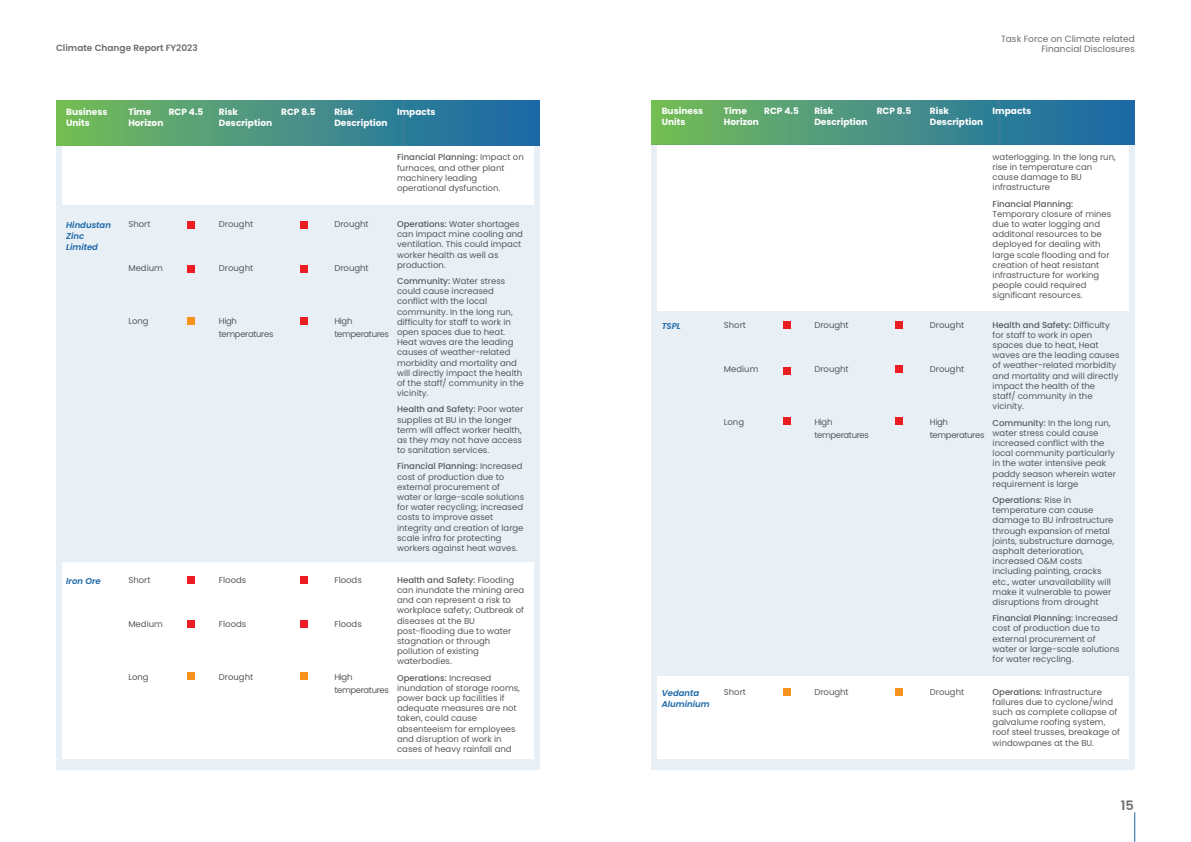
<style>
.page{position:relative;width:1191px;height:842px;background:#fff}
.page>*{position:absolute;margin:0;border:0;box-sizing:border-box;transform-origin:0 0}
.t1{font:600 13px "Poppins";color:#6c6d70}
.t2{font:700 9px/10.8px "Poppins";color:#fff}
.t3{font:9px "Poppins";color:#6c6d70}
.t4{font:600 9px "Poppins";color:#6c6d70}
.t5{font:8.5px/10.2px "Poppins";color:#57585a}
.t6{font:8.5px/13px "Poppins";letter-spacing:-.04em;color:#57585a}
.t7{font:italic 600 8.5px/11px "Poppins";color:#1b67a7}
.t8{font:500 8.5px "Poppins";color:#57585a}
.s1{font-weight:500}
</style>
<div class="page">
<div style="left:56px;top:145px;width:483px;height:625px;background:#e8f0f6"></div>
<div style="left:62px;top:144px;width:471px;height:61px;background:#fff"></div>
<div style="left:62px;top:563px;width:471px;height:196px;background:#fff"></div>
<hr style="left:1134px;top:812px;width:1px;height:30px;background:#1b67a7">
<div style="left:56px;top:101px;width:483px;height:44px;background:linear-gradient(to right,#76bc5b,#1665ad)"></div>
<div style="left:187px;top:221px;width:8px;height:7px;background:#ee1d23"></div>
<div style="left:187px;top:265px;width:8px;height:7px;background:#ee1d23"></div>
<div style="left:187px;top:317px;width:8px;height:7px;background:#f7931d"></div>
<div style="left:300px;top:221px;width:7px;height:7px;background:#ee1d23"></div>
<div style="left:300px;top:265px;width:7px;height:7px;background:#ee1d23"></div>
<div style="left:300px;top:317px;width:7px;height:7px;background:#ee1d23"></div>
<div style="left:187px;top:577px;width:8px;height:7px;background:#ee1d23"></div>
<div style="left:187px;top:620px;width:8px;height:8px;background:#ee1d23"></div>
<div style="left:187px;top:673px;width:8px;height:7px;background:#f7931d"></div>
<div style="left:300px;top:577px;width:7px;height:7px;background:#ee1d23"></div>
<div style="left:300px;top:620px;width:7px;height:8px;background:#ee1d23"></div>
<div style="left:300px;top:673px;width:7px;height:7px;background:#f7931d"></div>
<div style="left:652px;top:100px;width:483px;height:44px;background:linear-gradient(to right,#75bb5b,#1665ad)"></div>
<div style="left:652px;top:144px;width:483px;height:626px;background:#e8f0f6"></div>
<div style="left:657px;top:145px;width:472px;height:166px;background:#fff"></div>
<div style="left:657px;top:676px;width:472px;height:83px;background:#fff"></div>
<div style="left:783px;top:368px;width:7px;height:7px;background:#ee1d23"></div>
<div style="left:783px;top:322px;width:7px;height:7px;background:#ee1d23"></div>
<div style="left:783px;top:418px;width:7px;height:7px;background:#ee1d23"></div>
<div style="left:895px;top:322px;width:8px;height:7px;background:#ee1d23"></div>
<div style="left:895px;top:366px;width:8px;height:7px;background:#ee1d23"></div>
<div style="left:895px;top:418px;width:8px;height:7px;background:#ee1d23"></div>
<div style="left:783px;top:688px;width:7px;height:8px;background:#f7931d"></div>
<div style="left:895px;top:688px;width:8px;height:8px;background:#f7931d"></div>
<p class="t3" style="left:1001px;top:33px;width:135px">Task Force on Climate related</p>
<p class="t4" style="left:56px;top:43px;width:143px">Climate Change Report FY2023</p>
<p class="t3" style="left:1041px;top:44px;width:95px">Financial Disclosures</p>
<p class="t2" style="left:66px;top:106px;width:43px">Business<br>Units</p>
<p class="t2" style="left:128px;top:106px;width:37px">Time<br>Horizon</p>
<p class="t2" style="left:169px;top:106px;width:36px">RCP 4.5</p>
<p class="t2" style="left:219px;top:106px;width:21px">Risk</p>
<p class="t2" style="left:281px;top:106px;width:36px">RCP 8.5</p>
<p class="t2" style="left:397px;top:106px;width:40px">Impacts</p>
<p class="t2" style="left:219px;top:117px;width:55px">Description</p>
<p class="t2" style="left:334px;top:106px;width:55px">Risk<br>Description</p>
<p class="t5" style="left:397px;top:152px;width:128px"><span class="s1">Financial Planning:</span> Impact on furnaces, and other plant machinery leading operational dysfunction.</p>
<p class="t7" style="left:66px;top:220px;width:46px">Hindustan<br>Zinc<br>Limited</p>
<p class="t5" style="left:397px;top:219px;width:127px"><span class="s1">Operations:</span> Water shortages can impact mine cooling and ventilation. This could impact worker health as well as production.</p>
<p class="t5" style="left:397px;top:276px;width:128px"><span class="s1">Community:</span> Water stress could cause increased conflict with the local community. In the long run, difficulty for staff to work in open spaces due to heat.<br>Heat waves are the leading causes of weather-related morbidity and mortality and will directly impact the health of the staff/ community in the vicinity.</p>
<p class="t5" style="left:397px;top:404px;width:128px"><span class="s1">Health and Safety:</span> Poor water supplies at BU in the longer term will affect worker health, as they may not have access to sanitation services.</p>
<p class="t5" style="left:397px;top:461px;width:128px"><span class="s1">Financial Planning:</span> Increased cost of production due to external procurement of water or large-scale solutions for water recycling; increased costs to improve asset integrity and creation of large scale infra for protecting workers against heat waves.</p>
<p class="t5" style="left:128px;top:219px;width:24px">Short</p>
<p class="t5" style="left:128px;top:263px;width:36px">Medium</p>
<p class="t5" style="left:219px;top:219px;width:36px">Drought</p>
<p class="t5" style="left:219px;top:263px;width:36px">Drought</p>
<p class="t5" style="left:334px;top:219px;width:36px">Drought</p>
<p class="t5" style="left:334px;top:263px;width:36px">Drought</p>
<p class="t6" style="left:219px;top:315px;width:56px">High temperatures</p>
<p class="t6" style="left:334px;top:315px;width:56px">High temperatures</p>
<p class="t5" style="left:128px;top:316px;width:22px">Long</p>
<p class="t7" style="left:66px;top:576px;width:36px">Iron Ore</p>
<p class="t5" style="left:397px;top:575px;width:128px"><span class="s1">Health and Safety:</span> Flooding can inundate the mining area and can represent a risk to workplace safety; Outbreak of diseases at the BU post-flooding due to water stagnation or through pollution of existing waterbodies.</p>
<p class="t5" style="left:397px;top:672px;width:124px"><span class="s1">Operations:</span> Increased inundation of storage rooms, power back up facilities if adequate measures are not taken, could cause absenteeism for employees and disruption of work in cases of heavy rainfall and</p>
<p class="t5" style="left:128px;top:575px;width:24px">Short</p>
<p class="t5" style="left:128px;top:619px;width:36px">Medium</p>
<p class="t5" style="left:219px;top:575px;width:29px">Floods</p>
<p class="t5" style="left:219px;top:619px;width:29px">Floods</p>
<p class="t5" style="left:334px;top:575px;width:29px">Floods</p>
<p class="t5" style="left:334px;top:619px;width:29px">Floods</p>
<p class="t6" style="left:334px;top:670px;width:56px">High temperatures</p>
<p class="t5" style="left:219px;top:672px;width:36px">Drought</p>
<p class="t5" style="left:128px;top:672px;width:22px">Long</p>
<p class="t2" style="left:662px;top:106px;width:43px">Business<br>Units</p>
<p class="t2" style="left:724px;top:106px;width:37px">Time<br>Horizon</p>
<p class="t2" style="left:993px;top:106px;width:40px">Impacts</p>
<p class="t5" style="left:993px;top:152px;width:125px">waterlogging. In the long run, rise in temperature can cause damage to BU infrastructure</p>
<p class="t8" style="left:993px;top:199px;width:82px">Financial Planning:</p>
<p class="t5" style="left:993px;top:209px;width:120px">Temporary closure of mines due to water logging and additonal resources to be deployed for dealing with large scale flooding and for creation of heat resistant infrastructure for working people could required significant resources.</p>
<p class="t2" style="left:764px;top:106px;width:36px">RCP 4.5</p>
<p class="t2" style="left:814px;top:106px;width:21px">Risk</p>
<p class="t2" style="left:877px;top:106px;width:36px">RCP 8.5</p>
<p class="t2" style="left:814px;top:117px;width:55px">Description</p>
<p class="t2" style="left:930px;top:106px;width:55px">Risk<br>Description</p>
<p class="t7" style="left:662px;top:321px;width:21px">TSPL</p>
<p class="t5" style="left:993px;top:320px;width:128px"><span class="s1">Health and Safety:</span> Difficulty for staff to work in open spaces due to heat, Heat waves are the leading causes of weather-related morbidity and mortality and will directly impact the health of the staff/ community in the vicinity.</p>
<p class="t5" style="left:993px;top:417px;width:125px"><span class="s1">Community:</span> In the long run, water stress could cause increased conflict with the local community particularly in the water intensive peak paddy season wherein water requirement is large</p>
<p class="t5" style="left:993px;top:495px;width:123px"><span class="s1">Operations:</span> Rise in temperature can cause damage to BU infrastructure through expansion of metal joints, substructure damage, asphalt deterioration, increased O&amp;M costs including painting, cracks etc., water unavailability will make it vulnerable to power disruptions from drought</p>
<p class="t5" style="left:993px;top:613px;width:128px"><span class="s1">Financial Planning:</span> Increased cost of production due to external procurement of water or large-scale solutions for water recycling.</p>
<p class="t5" style="left:724px;top:320px;width:24px">Short</p>
<p class="t5" style="left:724px;top:364px;width:36px">Medium</p>
<p class="t5" style="left:930px;top:320px;width:36px">Drought</p>
<p class="t5" style="left:814px;top:320px;width:36px">Drought</p>
<p class="t5" style="left:814px;top:364px;width:36px">Drought</p>
<p class="t5" style="left:930px;top:364px;width:36px">Drought</p>
<p class="t6" style="left:930px;top:415px;width:56px">High temperatures</p>
<p class="t6" style="left:814px;top:415px;width:56px">High temperatures</p>
<p class="t5" style="left:724px;top:417px;width:22px">Long</p>
<p class="t7" style="left:662px;top:687px;width:49px">Vedanta<br>Aluminium</p>
<p class="t5" style="left:993px;top:686px;width:129px"><span class="s1">Operations:</span> Infrastructure failures due to cyclone/wind such as complete collapse of galvalume roofing system, roof steel trusses, breakage of windowpanes at the BU.</p>
<p class="t5" style="left:724px;top:686px;width:24px">Short</p>
<p class="t5" style="left:814px;top:686px;width:36px">Drought</p>
<p class="t5" style="left:930px;top:686px;width:36px">Drought</p>
<h1 class="t1" style="left:1121px;top:798px;width:15px">15</h1>
</div>
